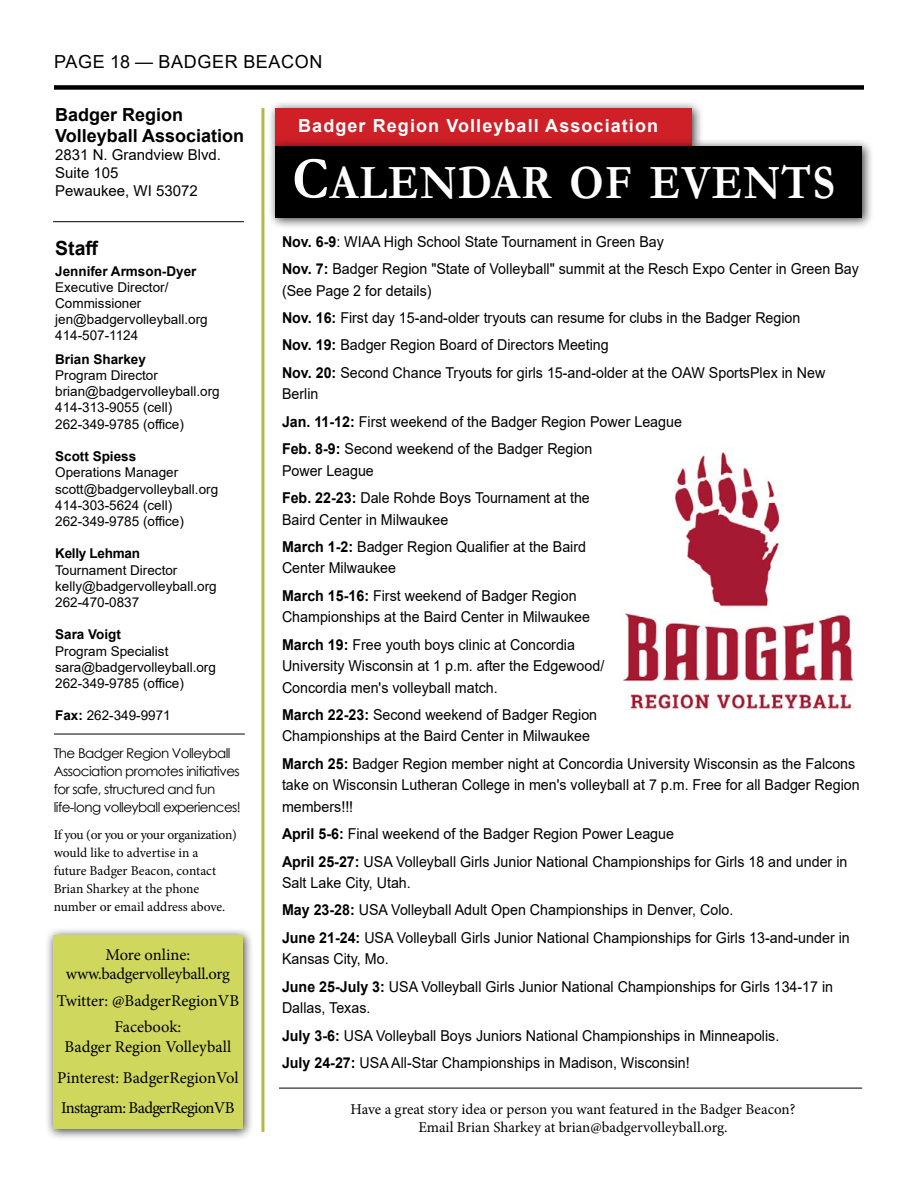
<style>
.page{position:relative;width:918px;height:1188px;background:#fff}
.page>*{position:absolute;margin:0;border:0;box-sizing:border-box;transform-origin:0 0}
.t1{font:700 48.15px "Garamond";letter-spacing:.03em;color:#fff;scale:.9 1}
.t2{font:700 19.5px "Arial";color:#000}
.t3{font:700 18px/21.6px "Arial";color:#000}
.t4{font:700 18px "Arial";letter-spacing:.06em;color:#fff}
.t5{font:18px "Arial";letter-spacing:.035em;color:#000}
.t6{font:16.5px/30.6px "Minion Pro";letter-spacing:-.01em;color:#000;text-align:center}
.t7{font:15px/27.5px "Arial";color:#000;scale:.95 1}
.t8{font:15px/18px "Minion Pro";color:#000;text-align:center}
.t9{font:15px/18px "Arial";color:#000}
.t10{font:13.5px/16.2px "Arial";color:#000}
.t11{font:13.5px/18px "Minion Pro";letter-spacing:-.005em;color:#000}
.t12{font:13.5px/18px "Century Gothic";letter-spacing:-.04em;color:#000}
.t13{font:700 13.5px "Arial";color:#000}
.t14{font:700 13.5px "Arial";letter-spacing:-.02em;color:#000}
.s1{font-weight:700}
.s2{font-size:59.85px}
</style>
<div class="page">
<div style="left:54px;top:85px;width:810px;height:5px;background:#000"></div>
<div style="left:45px;top:927px;width:210px;height:214px;background:#000;opacity:.75"></div>
<div style="left:53px;top:935px;width:190px;height:194px;background:#cfd85d"></div>
<hr style="left:53px;top:221px;width:191px;height:1px;background:#000">
<hr style="left:54px;top:734px;width:191px;height:1px;background:#000">
<div style="left:267px;top:100px;width:437px;height:57px;background:#000;opacity:.75"></div>
<div style="left:275px;top:108px;width:417px;height:38px;background:#cf2027"></div>
<div style="left:267px;top:138px;width:607px;height:92px;background:#000;opacity:.75"></div>
<div style="left:275px;top:146px;width:587px;height:72px;background:#000"></div>
<hr style="left:279px;top:1088px;width:583px;height:1px;background:#000">
<hr style="left:261px;top:108px;width:3px;height:1024px;background:#b1bb42">
<img style="left:620px;top:447px;width:234px;height:263px">
<p class="t5" style="left:54px;top:49px;width:270px">PAGE 18 — BADGER BEACON</p>
<p class="t3" style="left:55px;top:104px;width:191px">Badger Region<br>Volleyball Association</p>
<p class="t9" style="left:55px;top:146px;width:167px">2831 N. Grandview Blvd.<br>Suite 105<br>Pewaukee, WI 53072</p>
<h2 class="t2" style="left:55px;top:235px;width:45px">Staff</h2>
<p class="t13" style="left:55px;top:261px;width:143px">Jennifer Armson-Dyer</p>
<p class="t10" style="left:55px;top:279px;width:154px">Executive Director/<br>Commissioner jen@badgervolleyball.org<br>414-507-1124</p>
<p class="t13" style="left:55px;top:350px;width:92px">Brian Sharkey</p>
<p class="t10" style="left:55px;top:367px;width:166px">Program Director brian@badgervolleyball.org<br>414-313-9055 (cell)<br>262-349-9785 (office)</p>
<p class="t13" style="left:55px;top:447px;width:83px">Scott Spiess</p>
<p class="t10" style="left:55px;top:464px;width:165px">Operations Manager scott@badgervolleyball.org<br>414-303-5624 (cell)<br>262-349-9785 (office)</p>
<p class="t14" style="left:55px;top:544px;width:86px">Kelly Lehman</p>
<p class="t10" style="left:55px;top:562px;width:163px">Tournament Director kelly@badgervolleyball.org<br>262-470-0837</p>
<p class="t13" style="left:55px;top:625px;width:67px">Sara Voigt</p>
<p class="t10" style="left:55px;top:643px;width:162px">Program Specialist sara@badgervolleyball.org<br>262-349-9785 (office)</p>
<p class="t10" style="left:55px;top:707px;width:117px"><span class="s1">Fax:</span> 262-349-9971</p>
<p class="t12" style="left:54px;top:744px;width:189px">The Badger Region Volleyball<br>Association promotes initiatives for safe, structured and fun life-long volleyball experiences!</p>
<p class="t11" style="left:54px;top:826px;width:185px">If you (or you or your organization) would like to advertise in a<br>future Badger Beacon, contact<br>Brian Sharkey at the phone number or email address above.</p>
<p class="t6" style="left:66px;top:945px;width:165px;line-height:19.8px">More online: www.badgervolleyball.org</p>
<p class="t6" style="left:57px;top:988px;width:184px;line-height:26.4px">Twitter: @BadgerRegionVB<br>Facebook:</p>
<p class="t6" style="left:57px;top:1032px;width:183px">Badger Region Volleyball<br>Pinterest: BadgerRegionVol<br>Instagram: BadgerRegionVB</p>
<p class="t4" style="left:298px;top:113px;width:361px">Badger Region Volleyball Association</p>
<h1 class="t1" style="left:292px;top:150px;width:604px"><span class="s2">C</span>ALENDAR OF EVENTS</h1>
<p class="t7" style="left:282px;top:228px;width:609px"><span class="s1">Nov. 6-9</span>: WIAA High School State Tournament in Green Bay<br><span class="s1">Nov. 7:</span> Badger Region "State of Volleyball" summit at the Resch Expo Center in Green Bay</p>
<p class="t7" style="left:282px;top:277px;width:573px">(See Page 2 for details)<br><span class="s1">Nov. 16:</span> First day 15-and-older tryouts can resume for clubs in the Badger Region <span class="s1">Nov. 19:</span> Badger Region Board of Directors Meeting<br><span class="s1">Nov. 20:</span> Second Chance Tryouts for girls 15-and-older at the OAW SportsPlex in New</p>
<p class="t7" style="left:282px;top:380px;width:423px">Berlin<br><span class="s1">Jan. 11-12:</span> First weekend of the Badger Region Power League<br><span class="s1">Feb. 8-9:</span> Second weekend of the Badger Region</p>
<p class="t7" style="left:282px;top:457px;width:326px">Power League<br><span class="s1">Feb. 22-23:</span> Dale Rohde Boys Tournament at the</p>
<p class="t7" style="left:282px;top:505px;width:322px">Baird Center in Milwaukee<br><span class="s1">March 1-2:</span> Badger Region Qualifier at the Baird</p>
<p class="t7" style="left:282px;top:554px;width:312px">Center Milwaukee<br><span class="s1">March 15-16:</span> First weekend of Badger Region</p>
<p class="t7" style="left:282px;top:603px;width:326px">Championships at the Baird Center in Milwaukee<br><span class="s1">March 19:</span> Free youth boys clinic at Concordia</p>
<p class="t7" style="left:282px;top:655px;width:341px;line-height:21.5px">University Wisconsin at 1 p.m. after the Edgewood/<br>Concordia men's volleyball match.</p>
<p class="t7" style="left:282px;top:704px;width:333px;line-height:21.5px"><span class="s1">March 22-23:</span> Second weekend of Badger Region<br>Championships at the Baird Center in Milwaukee</p>
<p class="t7" style="left:282px;top:753px;width:610px;line-height:21.5px"><span class="s1">March 25:</span> Badger Region member night at Concordia University Wisconsin as the Falcons take on Wisconsin Lutheran College in men's volleyball at 7 p.m. Free for all Badger Region members!!!</p>
<p class="t7" style="left:282px;top:820px;width:597px"><span class="s1">April 5-6:</span> Final weekend of the Badger Region Power League<br><span class="s1">April 25-27:</span> USA Volleyball Girls Junior National Championships for Girls 18 and under in</p>
<p class="t7" style="left:282px;top:869px;width:599px">Salt Lake City, Utah.<br><span class="s1">May 23-28:</span> USA Volleyball Adult Open Championships in Denver, Colo.<br><span class="s1">June 21-24:</span> USA Volleyball Girls Junior National Championships for Girls 13-and-under in</p>
<p class="t7" style="left:282px;top:945px;width:582px">Kansas City, Mo.<br><span class="s1">June 25-July 3:</span> USA Volleyball Girls Junior National Championships for Girls 134-17 in</p>
<p class="t7" style="left:282px;top:994px;width:525px">Dallas, Texas.<br><span class="s1">July 3-6:</span> USA Volleyball Boys Juniors National Championships in Minneapolis.<br><span class="s1">July 24-27:</span> USA All-Star Championships in Madison, Wisconsin!</p>
<p class="t8" style="left:351px;top:1100px;width:446px">Have a great story idea or person you want featured in the Badger Beacon?<br>Email Brian Sharkey at brian@badgervolleyball.org.</p>
</div>
